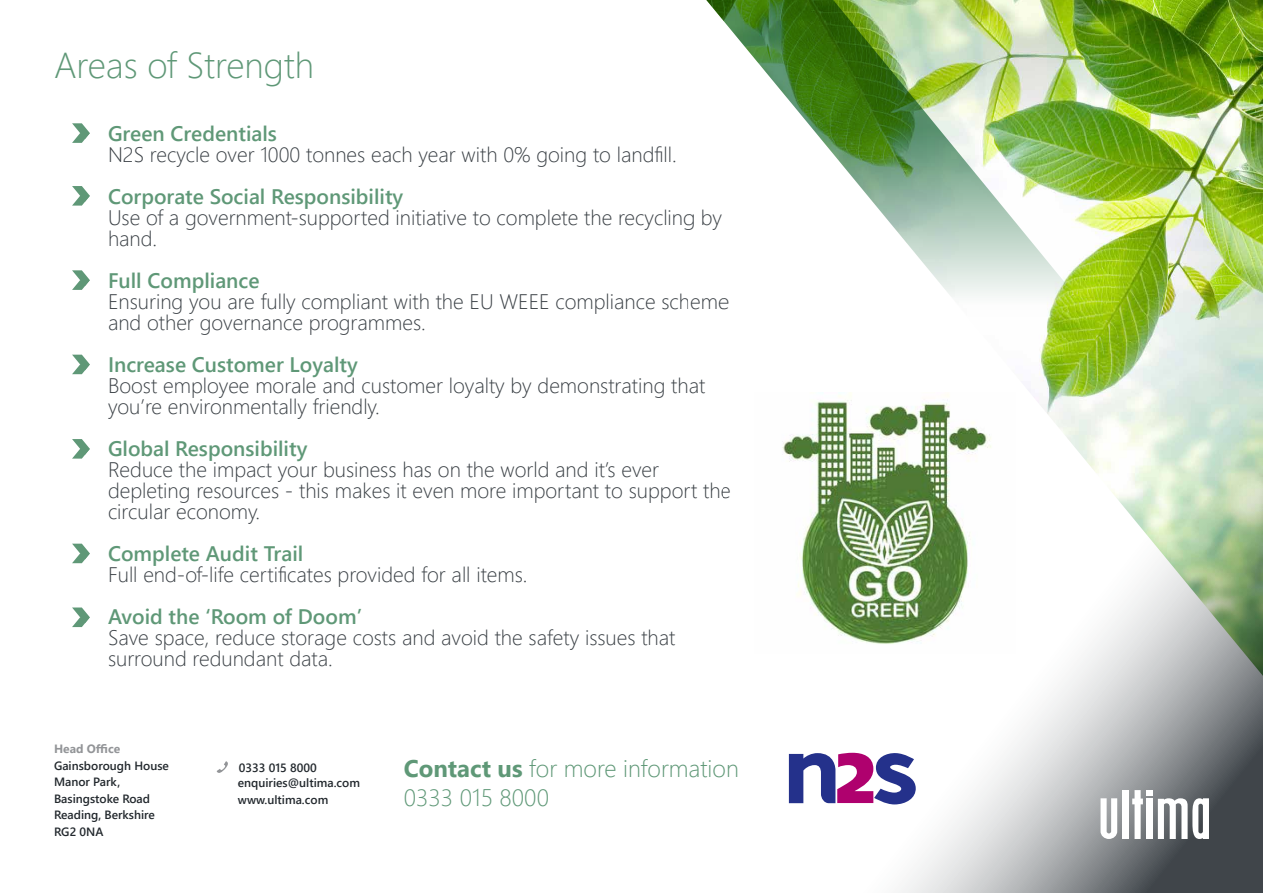
<style>
.page{position:relative;width:1263px;height:893px;background:#fff}
.page>*{position:absolute;margin:0;border:0;box-sizing:border-box;transform-origin:0 0}
.Intro_Para_13pt_16pt{font:300 36px "Segoe UI";color:#5f9877}
.Bullets_indented_-_9{font:300 24px/28.5px "Segoe UI";color:#5f9877}
.Intro_Para_13pt_16pt-2{font:300 21px/21px "Segoe UI";color:#3a4045}
.Intro_Para_13pt_16pt-3{font:600 21px "Segoe UI";color:#5f9877}
.Address_details_body{font:600 12px/16.5px "Segoe UI";color:#22282d}
.hyperlinks{font:600 12px "Segoe UI";color:#22282d}
.Address_details_Tel{font:600 12px "Segoe UI";color:#22282d}
.t1{font:700 12px "Segoe UI";color:#939598}
.s1{font-weight:700}
</style>
<div class="page">
<img style="left:1093px;top:0;width:170px;height:284px">
<img style="left:706px;top:0;width:387px;height:284px">
<svg style="left:788px;top:284px;width:475px;height:609px"></svg>
<div style="left:1123px;top:790px;width:6px;height:49px;background:#fff"></div>
<svg style="left:1132px;top:790px;width:20px;height:49px"></svg>
<svg style="left:1100px;top:798px;width:17px;height:41px"></svg>
<svg style="left:1158px;top:798px;width:51px;height:41px"></svg>
<svg style="left:216px;top:761px;width:12px;height:12px"></svg>
<svg style="left:789px;top:753px;width:127px;height:52px"></svg>
<svg style="left:72px;top:123px;width:18px;height:20px"></svg>
<svg style="left:72px;top:186px;width:18px;height:20px"></svg>
<svg style="left:72px;top:270px;width:18px;height:20px"></svg>
<svg style="left:72px;top:355px;width:18px;height:19px"></svg>
<svg style="left:72px;top:439px;width:18px;height:20px"></svg>
<svg style="left:72px;top:544px;width:18px;height:19px"></svg>
<svg style="left:72px;top:607px;width:18px;height:20px"></svg>
<img style="left:782px;top:393px;width:234px;height:261px">
<p class="Intro_Para_13pt_16pt" style="left:54px;top:32px;width:261px">Areas of Strength</p>
<p class="Intro_Para_13pt_16pt-3" style="left:108px;top:114px;width:170px">Green Credentials</p>
<p class="Intro_Para_13pt_16pt-2" style="left:108px;top:142px;width:570px">N2S recycle over 1000 tonnes each year with 0% going to landfill.</p>
<p class="Intro_Para_13pt_16pt-3" style="left:108px;top:177px;width:297px">Corporate Social Responsibility</p>
<p class="Intro_Para_13pt_16pt-2" style="left:108px;top:205px;width:615px">Use of a government-supported initiative to complete the recycling by hand.</p>
<p class="Intro_Para_13pt_16pt-3" style="left:108px;top:261px;width:153px">Full Compliance</p>
<p class="Intro_Para_13pt_16pt-2" style="left:108px;top:289px;width:622px">Ensuring you are fully compliant with the EU WEEE compliance scheme and other governance programmes.</p>
<p class="Intro_Para_13pt_16pt-3" style="left:108px;top:345px;width:251px">Increase Customer Loyalty</p>
<p class="Intro_Para_13pt_16pt-2" style="left:108px;top:373px;width:599px">Boost employee morale and customer loyalty by demonstrating that you’re environmentally friendly.</p>
<p class="Intro_Para_13pt_16pt-3" style="left:108px;top:429px;width:201px">Global Responsibility</p>
<p class="Intro_Para_13pt_16pt-2" style="left:108px;top:457px;width:625px">Reduce the impact your business has on the world and it’s ever depleting resources - this makes it even more important to support the circular economy.</p>
<p class="Intro_Para_13pt_16pt-3" style="left:108px;top:534px;width:197px">Complete Audit Trail</p>
<p class="Intro_Para_13pt_16pt-2" style="left:108px;top:562px;width:421px">Full end-of-life certificates provided for all items.</p>
<p class="Intro_Para_13pt_16pt-3" style="left:108px;top:597px;width:256px">Avoid the ‘Room of Doom’</p>
<p class="Intro_Para_13pt_16pt-2" style="left:108px;top:625px;width:569px">Save space, reduce storage costs and avoid the safety issues that surround redundant data.</p>
<p class="t1" style="left:54px;top:738px;width:68px">Head Office</p>
<p class="Address_details_body" style="left:54px;top:756px;width:116px">Gainsborough House<br>Manor Park,<br>Basingstoke Road</p>
<p class="Address_details_body" style="left:54px;top:806px;width:102px">Reading, Berkshire</p>
<p class="Address_details_body" style="left:54px;top:822px;width:51px">RG2 0NA</p>
<p class="Address_details_Tel" style="left:239px;top:756px;width:80px">0333 015 8000</p>
<p class="hyperlinks" style="left:238px;top:772px;width:124px">enquiries@ultima.com</p>
<p class="hyperlinks" style="left:238px;top:788px;width:92px">www.ultima.com</p>
<p class="Bullets_indented_-_9" style="left:404px;top:752px;width:337px"><span class="s1">Contact us</span> for more information<br>0333 015 8000</p>
</div>
